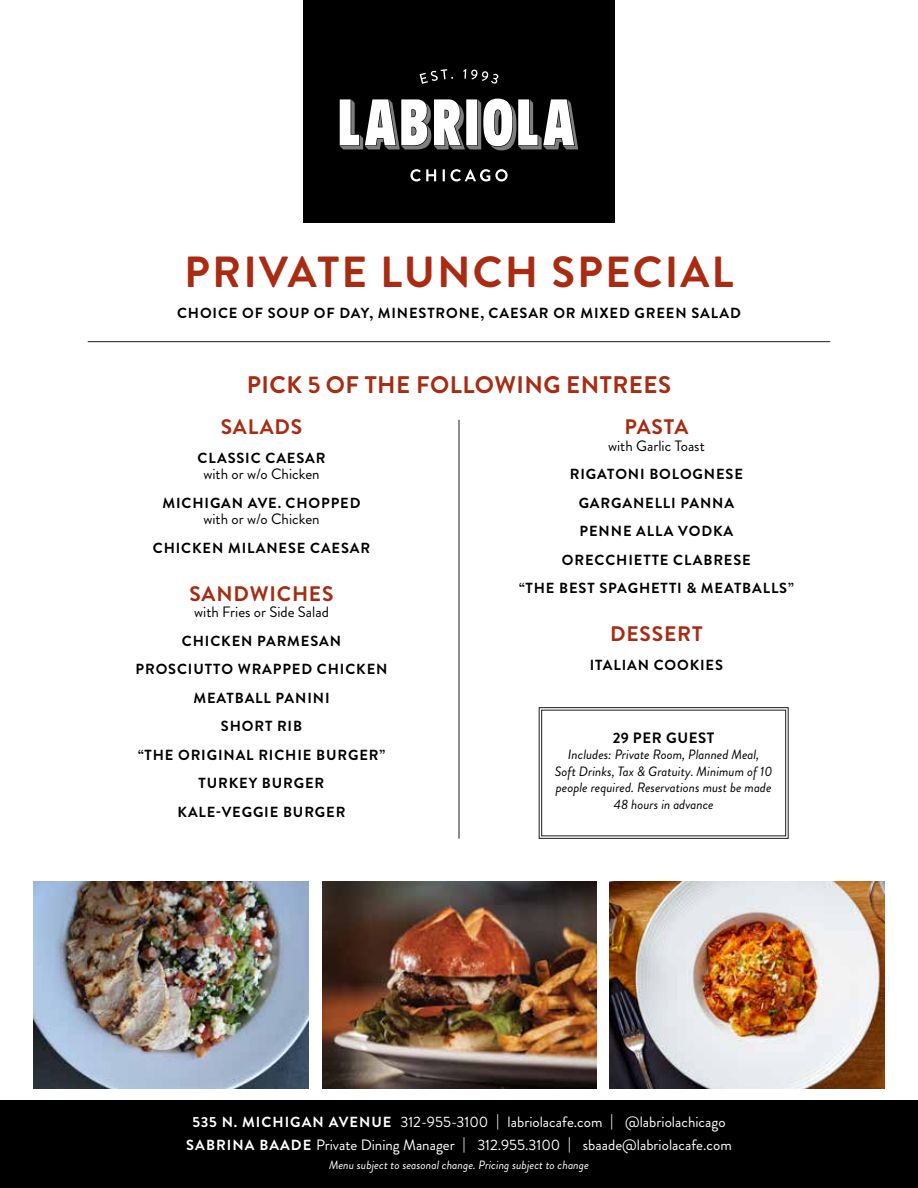
<style>
.page{position:relative;width:918px;height:1188px;background:#fff}
.page>*{position:absolute;margin:0;border:0;box-sizing:border-box;transform-origin:0 0}
.t1{font:700 43.5px "Brandon Grotesque";letter-spacing:.05em;color:#a82b12}
.t2{font:700 24px "Brandon Grotesque";letter-spacing:.02em;color:#a82b12}
.t3{font:700 21px "Brandon Grotesque";letter-spacing:.04em;color:#a82b12}
.t4{font:15px/22.5px "Brandon Grotesque";color:#fff;text-align:center}
.t5{font:15px "Brandon Grotesque";color:#000}
.t6{font:700 15px "Brandon Grotesque";letter-spacing:.04em;color:#000}
.t7{font:700 14.7px/28.5px "Brandon Grotesque";letter-spacing:.06em;color:#000;text-align:center}
.t8{font:italic 13.5px/16.5px "Brandon Grotesque";color:#000;text-align:center}
.t9{font:italic 12px "Brandon Grotesque";color:#fff}
.s1{font-weight:700;font-size:14.7px}
</style>
<div class="page">
<div style="left:303px;top:0;width:312px;height:222px;background:#000"></div>
<svg style="left:410px;top:169px;width:98px;height:13px"></svg>
<svg style="left:340px;top:99px;width:238px;height:51px"></svg>
<svg style="left:420px;top:69px;width:79px;height:15px"></svg>
<svg style="left:539px;top:707px;width:250px;height:132px"></svg>
<div style="left:541px;top:710px;width:245px;height:126px;border:1px solid #211b19"></div>
<div style="left:0;top:1100px;width:918px;height:88px;background:#000"></div>
<img style="left:322px;top:881px;width:275px;height:207px">
<img style="left:610px;top:881px;width:274px;height:207px">
<img style="left:34px;top:881px;width:274px;height:207px">
<hr style="left:459px;top:420px;width:1px;height:419px;background:#211b19">
<hr style="left:88px;top:341px;width:742px;height:1px;background:#211b19">
<h1 class="t1" style="left:184px;top:242px;width:551px">PRIVATE LUNCH SPECIAL</h1>
<p class="t7" style="left:177px;top:299px;width:565px">CHOICE OF SOUP OF DAY, MINESTRONE, CAESAR OR MIXED GREEN SALAD</p>
<h2 class="t2" style="left:247px;top:368px;width:426px">PICK 5 OF THE FOLLOWING ENTREES</h2>
<h3 class="t3" style="left:221px;top:413px;width:83px">SALADS</h3>
<p class="t7" style="left:198px;top:444px;width:129px">CLASSIC CAESAR</p>
<p class="t5" style="left:203px;top:464px;width:118px">with or w/o Chicken</p>
<p class="t7" style="left:162px;top:489px;width:200px">MICHIGAN AVE. CHOPPED</p>
<p class="t5" style="left:203px;top:509px;width:118px">with or w/o Chicken</p>
<p class="t7" style="left:153px;top:534px;width:219px">CHICKEN MILANESE CAESAR</p>
<h3 class="t3" style="left:189px;top:579px;width:146px">SANDWICHES</h3>
<p class="t5" style="left:194px;top:602px;width:136px">with Fries or Side Salad</p>
<p class="t7" style="left:136px;top:627px;width:253px">CHICKEN PARMESAN<br>PROSCIUTTO WRAPPED CHICKEN<br>MEATBALL PANINI<br>SHORT RIB<br>“THE ORIGINAL RICHIE BURGER”<br>TURKEY BURGER<br>KALE-VEGGIE BURGER</p>
<h3 class="t3" style="left:624px;top:413px;width:65px">PASTA</h3>
<p class="t5" style="left:608px;top:435px;width:98px">with Garlic Toast</p>
<p class="t7" style="left:519px;top:460px;width:276px">RIGATONI BOLOGNESE<br>GARGANELLI PANNA<br>PENNE ALLA VODKA<br>ORECCHIETTE CLABRESE<br>“THE BEST SPAGHETTI &amp; MEATBALLS”</p>
<h3 class="t3" style="left:610px;top:620px;width:94px">DESSERT</h3>
<p class="t7" style="left:590px;top:651px;width:135px">ITALIAN COOKIES</p>
<p class="t6" style="left:613px;top:727px;width:103px">29 PER GUEST</p>
<p class="t8" style="left:555px;top:747px;width:219px">Includes: Private Room, Planned Meal,<br>Soft Drinks, Tax &amp; Gratuity. Minimum of 10 people required. Reservations must be made 48 hours in advance</p>
<p class="t4" style="left:186px;top:1111px;width:547px"><span class="s1">535 N. MICHIGAN AVENUE</span> 312-955-3100 <span class="s1">|</span> labriolacafe.com <span class="s1">|</span> @labriolachicago<br><span class="s1">SABRINA BAADE</span> Private Dining Manager <span class="s1">|</span> 312.955.3100 <span class="s1">|</span> sbaade@labriolacafe.com</p>
<p class="t9" style="left:329px;top:1157px;width:261px">Menu subject to seasonal change. Pricing subject to change</p>
</div>
